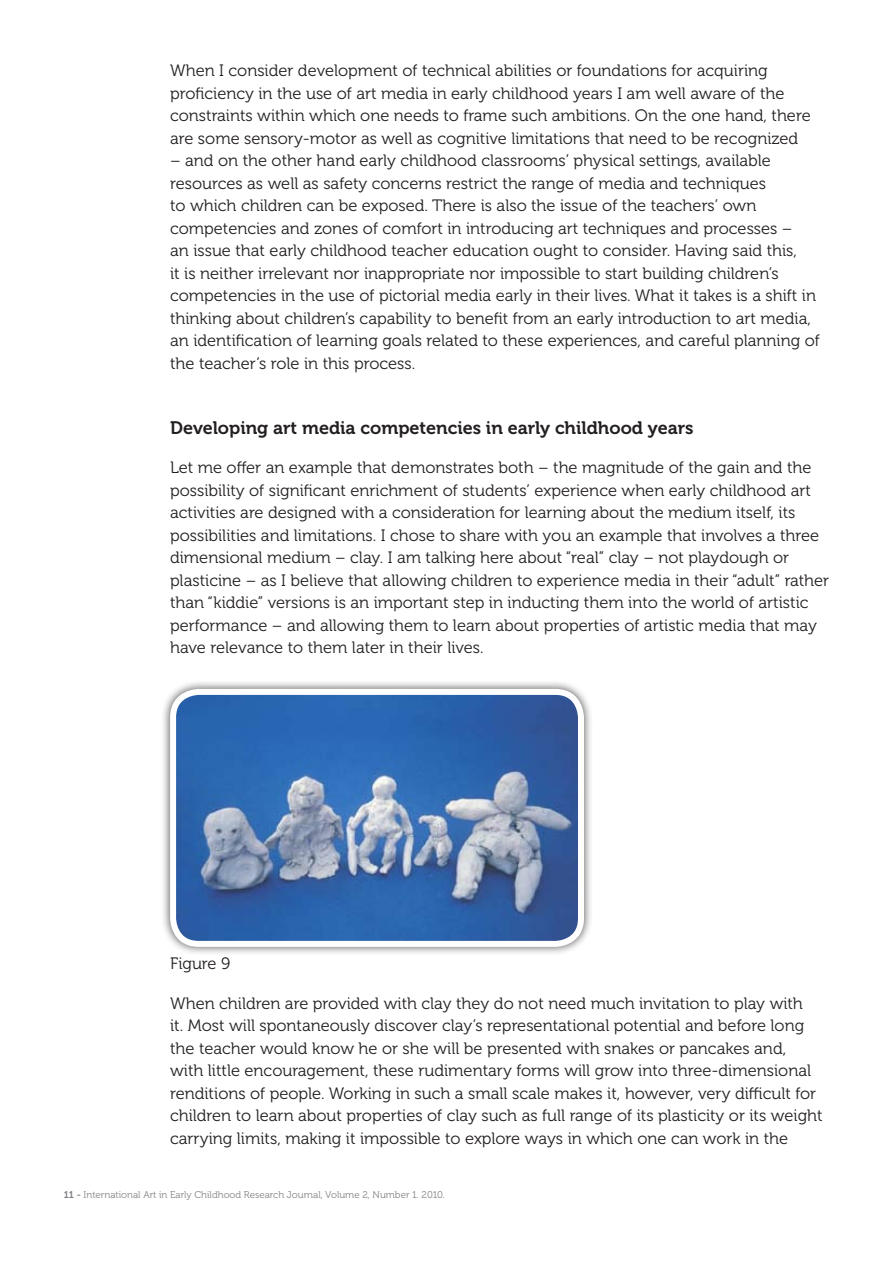
<style>
.page{position:relative;width:893px;height:1263px;background:#fff}
.page>*{position:absolute;margin:0;border:0;box-sizing:border-box;transform-origin:0 0}
.t1{font:18px "Museo 700";color:#231f20}
.t2{font:16.5px/22.5px "Museo 300";color:#231f20}
.t3{font:9.75px "Museo 300";color:#808285}
.s1{font-family:"Museo 700"}
</style>
<div class="page">
<div style="left:161px;top:679px;width:438px;height:283px;background:#231f20;opacity:.75"></div>
<img style="left:173px;top:692px;width:408px;height:250px">
<div style="left:170px;top:689px;width:414px;height:258px;border:6px solid #fff;border-radius:26px"></div>
<p class="t2" style="left:170px;top:60px;width:642px">When I consider development of technical abilities or foundations for acquiring proficiency in the use of art media in early childhood years I am well aware of the constraints within which one needs to frame such ambitions. On the one hand, there are some sensory-motor as well as cognitive limitations that need to be recognized</p>
<p class="t2" style="left:170px;top:150px;width:651px">– and on the other hand early childhood classrooms’ physical settings, available resources as well as safety concerns restrict the range of media and techniques<br>to which children can be exposed. There is also the issue of the teachers’ own competencies and zones of comfort in introducing art techniques and processes –<br>an issue that early childhood teacher education ought to consider. Having said this,<br>it is neither irrelevant nor inappropriate nor impossible to start building children’s competencies in the use of pictorial media early in their lives. What it takes is a shift in thinking about children’s capability to benefit from an early introduction to art media, an identification of learning goals related to these experiences, and careful planning of the teacher’s role in this process.</p>
<p class="t1" style="left:170px;top:417px;width:525px">Developing art media competencies in early childhood years</p>
<p class="t2" style="left:170px;top:457px;width:661px">Let me offer an example that demonstrates both – the magnitude of the gain and the possibility of significant enrichment of students’ experience when early childhood art activities are designed with a consideration for learning about the medium itself, its possibilities and limitations. I chose to share with you an example that involves a three dimensional medium – clay. I am talking here about “real” clay – not playdough or plasticine – as I believe that allowing children to experience media in their “adult” rather than “kiddie” versions is an important step in inducting them into the world of artistic performance – and allowing them to learn about properties of artistic media that may have relevance to them later in their lives.</p>
<p class="t2" style="left:170px;top:953px;width:62px">Figure 9</p>
<p class="t2" style="left:170px;top:992px;width:654px">When children are provided with clay they do not need much invitation to play with<br>it. Most will spontaneously discover clay’s representational potential and before long the teacher would know he or she will be presented with snakes or pancakes and, with little encouragement, these rudimentary forms will grow into three-dimensional renditions of people. Working in such a small scale makes it, however, very difficult for children to learn about properties of clay such as full range of its plasticity or its weight carrying limits, making it impossible to explore ways in which one can work in the</p>
<p class="t3" style="left:64px;top:1189px;width:383px"><span class="s1">11 -</span> International Art in Early Childhood Research Journal, Volume 2, Number 1. 2010.</p>
</div>
